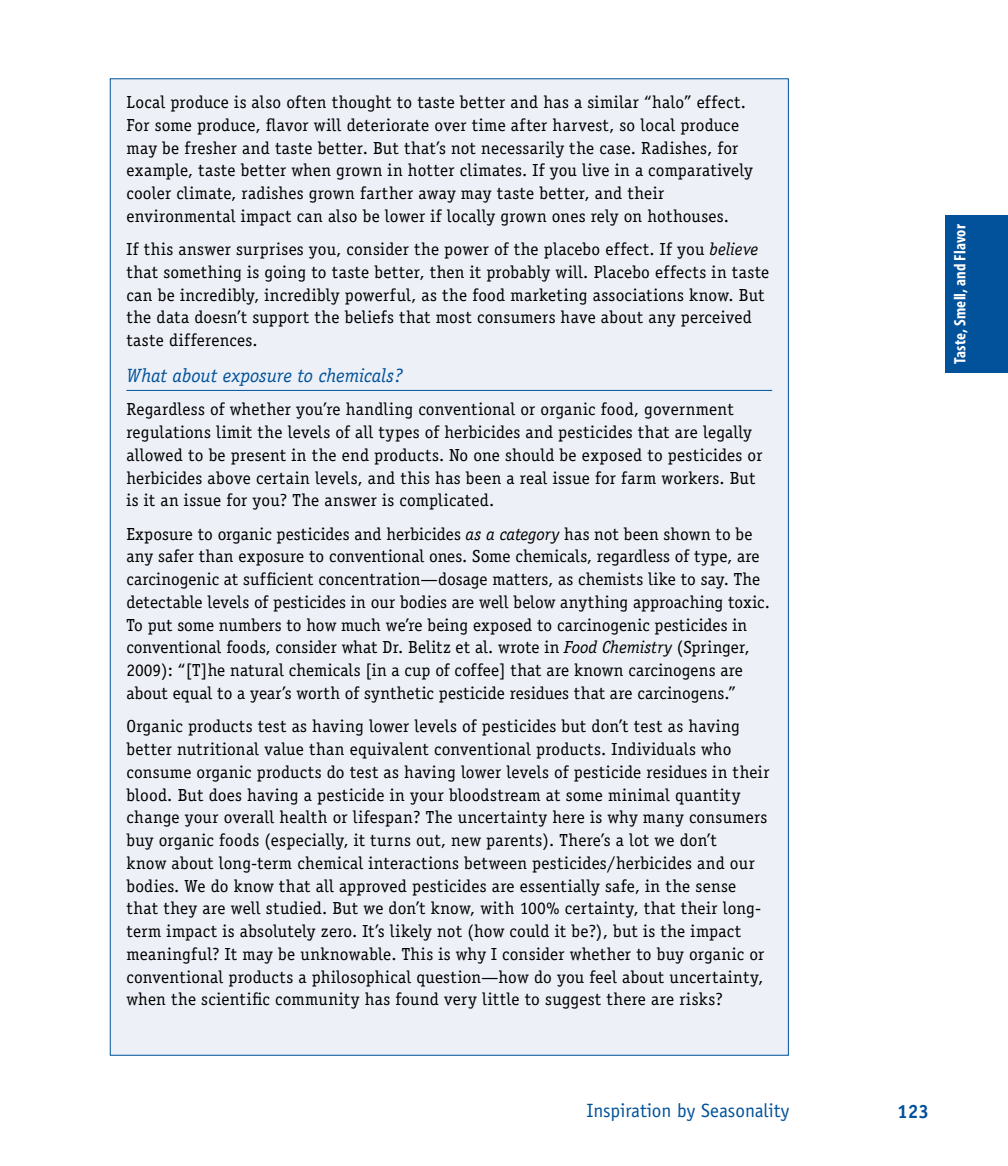
<style>
.page{position:relative;width:1008px;height:1166px;background:#fff}
.page>*{position:absolute;margin:0;border:0;box-sizing:border-box;transform-origin:0 0}
.t1{font:italic 19.25px "Officina Serif";color:#01529a}
.t2{font:19.25px "Officina Sans";color:#01529a}
.t3{font:700 19.25px "Officina Sans";color:#01529a}
.t4{font:17.5px/22.8px "Officina Serif";letter-spacing:.01em;color:#000}
.t5{font:700 condensed 16.62px "Myriad Pro";letter-spacing:.01em;color:#fff}
.s1{font-style:italic}
</style>
<div class="page">
<div style="left:110px;top:79px;width:678px;height:976px;background:#edf0f7"></div>
<hr style="left:126px;top:390px;width:646px;height:1px;background:#01529a">
<div style="left:945px;top:215px;width:63px;height:158px;background:#01529a"></div>
<p class="t4" style="left:126px;top:91px;width:628px">Local produce is also often thought to taste better and has a similar “halo” effect.<br>For some produce, flavor will deteriorate over time after harvest, so local produce may be fresher and taste better. But that’s not necessarily the case. Radishes, for example, taste better when grown in hotter climates. If you live in a comparatively cooler climate, radishes grown farther away may taste better, and their environmental impact can also be lower if locally grown ones rely on hothouses.</p>
<p class="t4" style="left:126px;top:238px;width:644px">If this answer surprises you, consider the power of the placebo effect. If you <span class="s1">believe </span>that something is going to taste better, then it probably will. Placebo effects in taste can be incredibly, incredibly powerful, as the food marketing associations know. But the data doesn’t support the beliefs that most consumers have about any perceived taste differences.</p>
<p class="t1" style="left:126px;top:364px;width:278px">What about exposure to chemicals?</p>
<p class="t4" style="left:126px;top:398px;width:638px">Regardless of whether you’re handling conventional or organic food, government regulations limit the levels of all types of herbicides and pesticides that are legally allowed to be present in the end products. No one should be exposed to pesticides or herbicides above certain levels, and this has been a real issue for farm workers. But is it an issue for you? The answer is complicated.</p>
<p class="t4" style="left:126px;top:522px;width:645px">Exposure to organic pesticides and herbicides <span class="s1">as a category</span> has not been shown to be any safer than exposure to conventional ones. Some chemicals, regardless of type, are carcinogenic at sufficient concentration—dosage matters, as chemists like to say. The detectable levels of pesticides in our bodies are well below anything approaching toxic.<br>To put some numbers to how much we’re being exposed to carcinogenic pesticides in conventional foods, consider what Dr. Belitz et al. wrote in <span class="s1">Food Chemistry</span> (Springer, 2009): “[T]he natural chemicals [in a cup of coffee] that are known carcinogens are about equal to a year’s worth of synthetic pesticide residues that are carcinogens.”</p>
<p class="t4" style="left:126px;top:715px;width:645px">Organic products test as having lower levels of pesticides but don’t test as having better nutritional value than equivalent conventional products. Individuals who consume organic products do test as having lower levels of pesticide residues in their blood. But does having a pesticide in your bloodstream at some minimal quantity change your overall health or lifespan? The uncertainty here is why many consumers buy organic foods (especially, it turns out, new parents). There’s a lot we don’t<br>know about long-term chemical interactions between pesticides/herbicides and our bodies. We do know that all approved pesticides are essentially safe, in the sense that they are well studied. But we don’t know, with 100% certainty, that their long&shy;term impact is absolutely zero. It’s likely not (how could it be?), but is the impact meaningful? It may be unknowable. This is why I consider whether to buy organic or conventional products a philosophical question—how do you feel about uncertainty, when the scientific community has found very little to suggest there are risks?</p>
<p class="t5" style="left:949px;top:364px;width:141px;rotate:-90deg">Taste, Smell, and Flavor</p>
<p class="t2" style="left:586px;top:1099px;width:204px">Inspiration by Seasonality</p>
<p class="t3" style="left:897px;top:1099px;width:34px">123</p>
</div>
